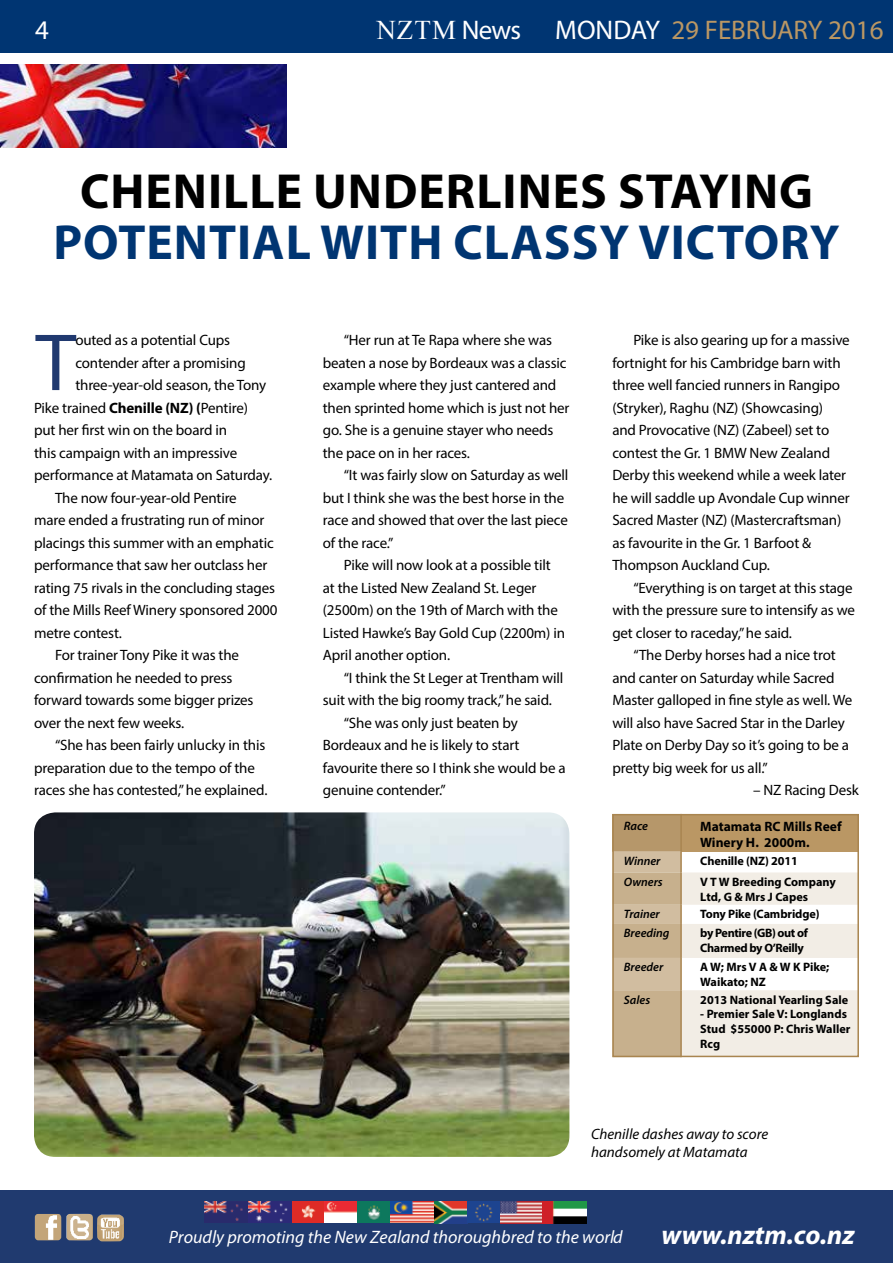
<style>
.page{position:relative;width:893px;height:1263px;background:#fff}
.page>*{position:absolute;margin:0;border:0;box-sizing:border-box;transform-origin:0 0}
.t1{font:81.75px "Myriad Pro";color:#20396f}
.t2{font:700 49.5px "Myriad Pro";letter-spacing:.02em;color:#003572}
.t3{font:700 49.5px "Myriad Pro";letter-spacing:.02em;color:#000}
.t4{font:27px "Myriad Pro";color:#ba9764}
.t5{font:italic 700 27px "Myriad Pro";color:#fff}
.t6{font:27px "Times New Roman";color:#fff}
.t7{font:27px "Myriad Pro";color:#fff}
.t8{font:italic 18px "Myriad Pro";color:#fff}
.t9{font:15px/22.5px "Myriad Pro";letter-spacing:-.01em;color:#000}
.t10{font:italic 15px/18px "Myriad Pro";color:#000}
.t11{font:700 13.5px/16.2px "Myriad Pro";color:#000}
.t12{font:700 12.15px/14.7px "Myriad Pro";color:#000}
.t13{font:italic 600 12.15px "Myriad Pro";color:#000}
.t14{font:700 12.15px/14.7px "Myriad Pro";letter-spacing:-.03em;color:#000}
.s1{font-family:"Myriad Pro"}
.s2{color:#fff}
.s3{font-weight:700}
</style>
<div class="page">
<div style="left:0;top:1191px;width:893px;height:72px;background:#203a6f"></div>
<img style="left:97px;top:1214px;width:27px;height:27px">
<img style="left:66px;top:1214px;width:27px;height:26px">
<img style="left:35px;top:1214px;width:26px;height:26px">
<img style="left:205px;top:1201px;width:381px;height:22px">
<div style="left:0;top:0;width:893px;height:53px;background:#003572"></div>
<img style="left:34px;top:812px;width:535px;height:345px">
<div style="left:612px;top:814px;width:69px;height:37px;background:#b6976a"></div>
<div style="left:681px;top:814px;width:178px;height:37px;background:#ba9764"></div>
<hr style="left:680px;top:814px;width:2px;height:37px;background:#a98550">
<svg style="left:615px;top:851px;width:241px;height:203px"></svg>
<hr style="left:680px;top:924px;width:2px;height:34px;background:#a98550">
<hr style="left:680px;top:958px;width:2px;height:32px;background:#a98550">
<hr style="left:680px;top:990px;width:2px;height:67px;background:#a98550">
<div style="left:612px;top:814px;width:247px;height:243px;border:2px solid #a98550"></div>
<img style="left:0;top:65px;width:287px;height:83px">
<h3 class="t7" style="left:35px;top:14px;width:15px">4</h3>
<h3 class="t6" style="left:376px;top:11px;width:146px">NZTM <span class="s1">News</span></h3>
<h3 class="t4" style="left:555px;top:14px;width:330px"><span class="s2">MONDAY</span> 29 FEBRUARY 2016</h3>
<h2 class="t3" style="left:80px;top:159px;width:734px">Ch enille underlines staying</h2>
<h2 class="t2" style="left:54px;top:210px;width:787px">potential with classy victory</h2>
<h1 class="t1" style="left:36px;top:312px;width:42px">T</h1>
<p class="t9" style="left:75px;top:329px;width:156px">outed as a potential Cups</p>
<p class="t9" style="left:75px;top:351px;width:172px">contender after a promising</p>
<p class="t9" style="left:75px;top:374px;width:192px">three-year-old season, the Tony</p>
<p class="t9" style="left:34px;top:396px;width:215px">Pike trained <span class="s3">Chenille (NZ) (</span>Pentire)</p>
<p class="t9" style="left:34px;top:419px;width:195px">put her first win on the board in</p>
<p class="t9" style="left:34px;top:441px;width:205px">this campaign with an impressive</p>
<p class="t9" style="left:34px;top:464px;width:240px">performance at Matamata on Saturday.</p>
<p class="t9" style="left:55px;top:486px;width:183px">The now four-year-old Pentire</p>
<p class="t9" style="left:34px;top:509px;width:232px">mare ended a frustrating run of minor</p>
<p class="t9" style="left:34px;top:531px;width:241px">placings this summer with an emphatic</p>
<p class="t9" style="left:34px;top:554px;width:235px">performance that saw her outclass her</p>
<p class="t9" style="left:34px;top:576px;width:243px">rating 75 rivals in the concluding stages</p>
<p class="t9" style="left:34px;top:599px;width:245px">of the Mills Reef Winery sponsored 2000</p>
<p class="t9" style="left:34px;top:621px;width:89px">metre contest.</p>
<p class="t9" style="left:55px;top:644px;width:186px">For trainer Tony Pike it was the</p>
<p class="t9" style="left:34px;top:666px;width:200px">confirmation he needed to press</p>
<p class="t9" style="left:34px;top:689px;width:221px">forward towards some bigger prizes</p>
<p class="t9" style="left:34px;top:711px;width:152px">over the next few weeks.</p>
<p class="t9" style="left:55px;top:734px;width:212px">“She has been fairly unlucky in this</p>
<p class="t9" style="left:34px;top:756px;width:222px">preparation due to the tempo of the</p>
<p class="t9" style="left:34px;top:779px;width:235px">races she has contested,” he explained.</p>
<p class="t9" style="left:323px;top:329px;width:248px;text-indent:21px">“Her run at Te Rapa where she was beaten a nose by Bordeaux was a classic example where they just cantered and then sprinted home which is just not her go. She is a genuine stayer who needs the pace on in her races.</p>
<p class="t9" style="left:323px;top:464px;width:247px;text-indent:21px">“It was fairly slow on Saturday as well but I think she was the best horse in the race and showed that over the last piece of the race.”</p>
<p class="t9" style="left:323px;top:554px;width:244px;text-indent:21px">Pike will now look at a possible tilt at the Listed New Zealand St. Leger (2500m) on the 19th of March with the Listed Hawke’s Bay Gold Cup (2200m) in April another option.</p>
<p class="t9" style="left:344px;top:666px;width:221px">“I think the St Leger at Trentham will</p>
<p class="t9" style="left:323px;top:689px;width:231px">suit with the big roomy track,” he said.</p>
<p class="t9" style="left:344px;top:711px;width:175px">“She was only just beaten by</p>
<p class="t9" style="left:323px;top:734px;width:198px">Bordeaux and he is likely to start</p>
<p class="t9" style="left:323px;top:756px;width:244px">favourite there so I think she would be a</p>
<p class="t9" style="left:323px;top:779px;width:124px">genuine contender.”</p>
<p class="t9" style="left:612px;top:329px;width:239px;text-indent:21px">Pike is also gearing up for a massive fortnight for his Cambridge barn with three well fancied runners in Rangipo (Stryker), Raghu (NZ) (Showcasing) and Provocative (NZ) (Zabeel) set to contest the Gr. 1 BMW New Zealand Derby this weekend while a week later he will saddle up Avondale Cup winner Sacred Master (NZ) (Mastercraftsman) as favourite in the Gr. 1 Barfoot &amp; Thompson Auckland Cup.</p>
<p class="t9" style="left:612px;top:576px;width:244px;text-indent:21px">“Everything is on target at this stage with the pressure sure to intensify as we get closer to raceday,” he said.</p>
<p class="t9" style="left:612px;top:644px;width:241px;text-indent:21px">“The Derby horses had a nice trot and canter on Saturday while Sacred Master galloped in fine style as well. We will also have Sacred Star in the Darley Plate on Derby Day so it’s going to be a pretty big week for us all.”</p>
<p class="t9" style="left:753px;top:779px;width:107px">– NZ Racing Desk</p>
<p class="t13" style="left:624px;top:818px;width:26px">Race</p>
<p class="t11" style="left:700px;top:818px;width:143px">Matamata RC Mills Reef<br>Winery H. 2000m.</p>
<p class="t13" style="left:624px;top:853px;width:38px">Winner</p>
<p class="t12" style="left:700px;top:853px;width:99px">Chenille (NZ) 2011</p>
<p class="t13" style="left:624px;top:874px;width:40px">Owners</p>
<p class="t12" style="left:700px;top:874px;width:137px">V T W Breeding Company<br>Ltd, G &amp; Mrs J Capes</p>
<p class="t13" style="left:624px;top:906px;width:38px">Trainer</p>
<p class="t12" style="left:700px;top:906px;width:121px">Tony Pike (Cambridge)</p>
<p class="t13" style="left:624px;top:925px;width:47px">Breeding</p>
<p class="t14" style="left:700px;top:925px;width:109px">by Pentire (GB) out of<br>Charmed by O’Reilly</p>
<p class="t13" style="left:624px;top:959px;width:41px">Breeder</p>
<p class="t12" style="left:700px;top:959px;width:131px">A W; Mrs V A &amp; W K Pike;<br>Waikato; NZ</p>
<p class="t13" style="left:624px;top:992px;width:28px">Sales</p>
<p class="t12" style="left:700px;top:992px;width:149px">2013 National Yearling Sale</p>
<p class="t12" style="left:700px;top:1006px;width:152px">- Premier Sale V: Longlands<br>Stud $55000 P: Chris Waller<br>Rcg</p>
<p class="t10" style="left:591px;top:1125px;width:179px">Chenille dashes away to score handsomely at Matamata</p>
<p class="t8" style="left:169px;top:1226px;width:455px">Proudly promoting the New Zealand thoroughbred to the world</p>
<h3 class="t5" style="left:661px;top:1217px;width:195px">www.nztm.co.nz</h3>
</div>
